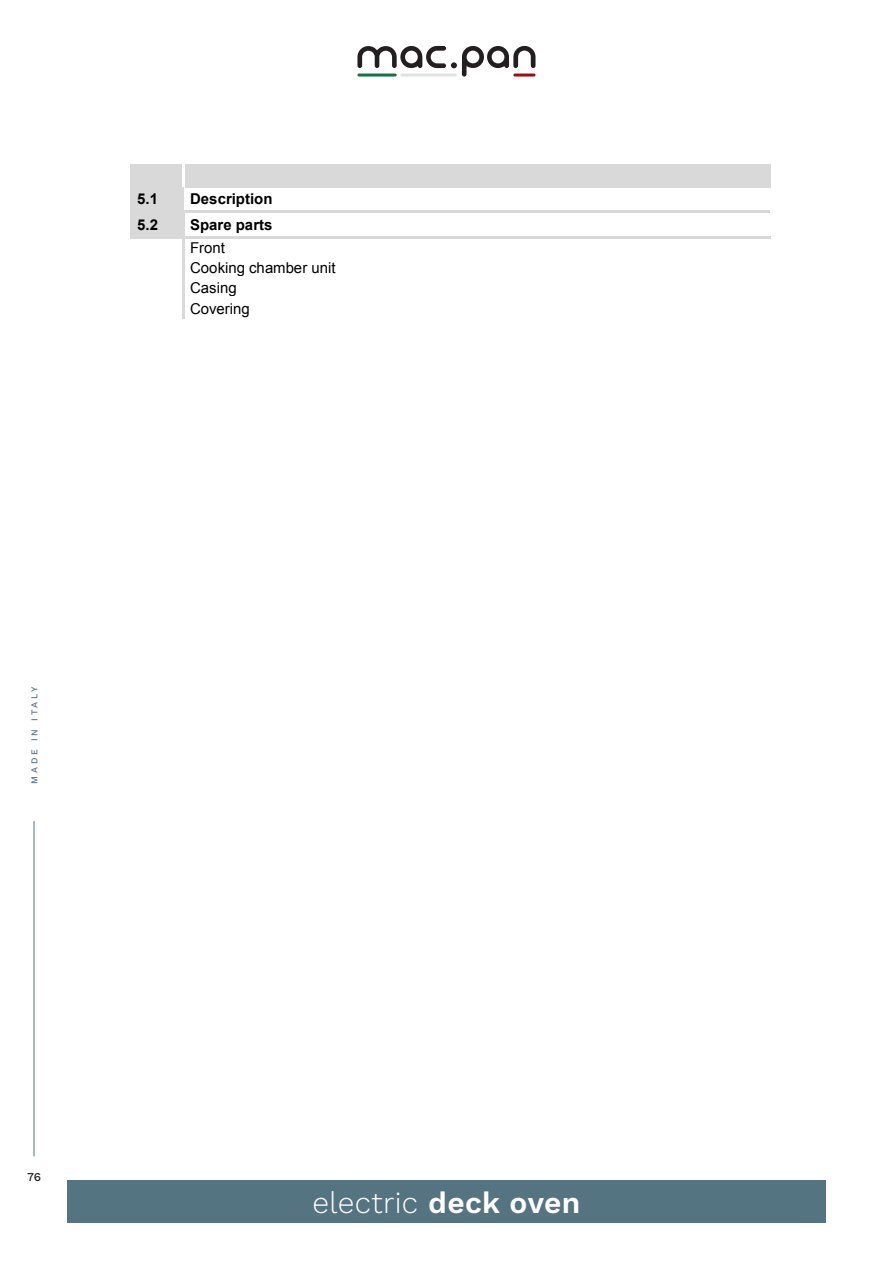
<style>
.page{position:relative;width:893px;height:1263px;background:#fff}
.page>*{position:absolute;margin:0;border:0;box-sizing:border-box;transform-origin:0 0}
.t1{font:300 30px "Work Sans";letter-spacing:.01em;color:#fff}
.t2{font:15px/20.4px "Arial";color:#000}
.t3{font:700 15px "Arial";color:#000}
.t4{font:500 12px "Work Sans";color:#231f20}
.t5{font:500 9px "Work Sans";letter-spacing:.3em;color:#557482}
.s1{font-weight:600}
</style>
<div class="page">
<div style="left:67px;top:1180px;width:759px;height:42px;background:#557482"></div>
<hr style="left:34px;top:821px;width:1px;height:335px;background:#557482">
<div style="left:130px;top:164px;width:52px;height:23px;background:#d9d9d9"></div>
<div style="left:190px;top:164px;width:580px;height:23px;background:#d9d9d9"></div>
<div style="left:130px;top:187px;width:53px;height:23px;background:#d9d9d9"></div>
<div style="left:130px;top:213px;width:52px;height:23px;background:#d9d9d9"></div>
<hr style="left:130px;top:210px;width:52px;height:3px;background:#d9d9d9">
<svg style="left:182px;top:210px;width:5px;height:3px"></svg>
<hr style="left:187px;top:210px;width:583px;height:3px;background:#d9d9d9">
<hr style="left:182px;top:213px;width:3px;height:23px;background:#d9d9d9">
<hr style="left:130px;top:236px;width:52px;height:3px;background:#d9d9d9">
<hr style="left:185px;top:236px;width:585px;height:3px;background:#d9d9d9">
<hr style="left:182px;top:239px;width:3px;height:17px;background:#d9d9d9">
<hr style="left:182px;top:259px;width:3px;height:17px;background:#d9d9d9">
<hr style="left:182px;top:279px;width:3px;height:17px;background:#d9d9d9">
<hr style="left:182px;top:299px;width:3px;height:20px;background:#d9d9d9">
<svg style="left:357px;top:46px;width:178px;height:31px"></svg>
<hr style="left:513px;top:74px;width:22px;height:3px;background:#990f13;border-radius:2px">
<hr style="left:400px;top:74px;width:57px;height:3px;background:#e0e1e3;border-radius:2px">
<hr style="left:357px;top:74px;width:40px;height:3px;background:#107546;border-radius:2px">
<p class="t3" style="left:137px;top:189px;width:22px">5.1</p>
<p class="t3" style="left:190px;top:189px;width:84px">Description</p>
<p class="t3" style="left:137px;top:215px;width:22px">5.2</p>
<p class="t3" style="left:190px;top:215px;width:84px">Spare parts</p>
<p class="t2" style="left:190px;top:238px;width:147px">Front<br>Cooking chamber unit<br>Casing<br>Covering</p>
<p class="t5" style="left:28px;top:784px;width:98px;rotate:-90deg">MADE IN ITALY</p>
<p class="t4" style="left:27px;top:1168px;width:15px">76</p>
<h1 class="t1" style="left:313px;top:1180px;width:269px">electric <span class="s1">deck oven</span></h1>
</div>
